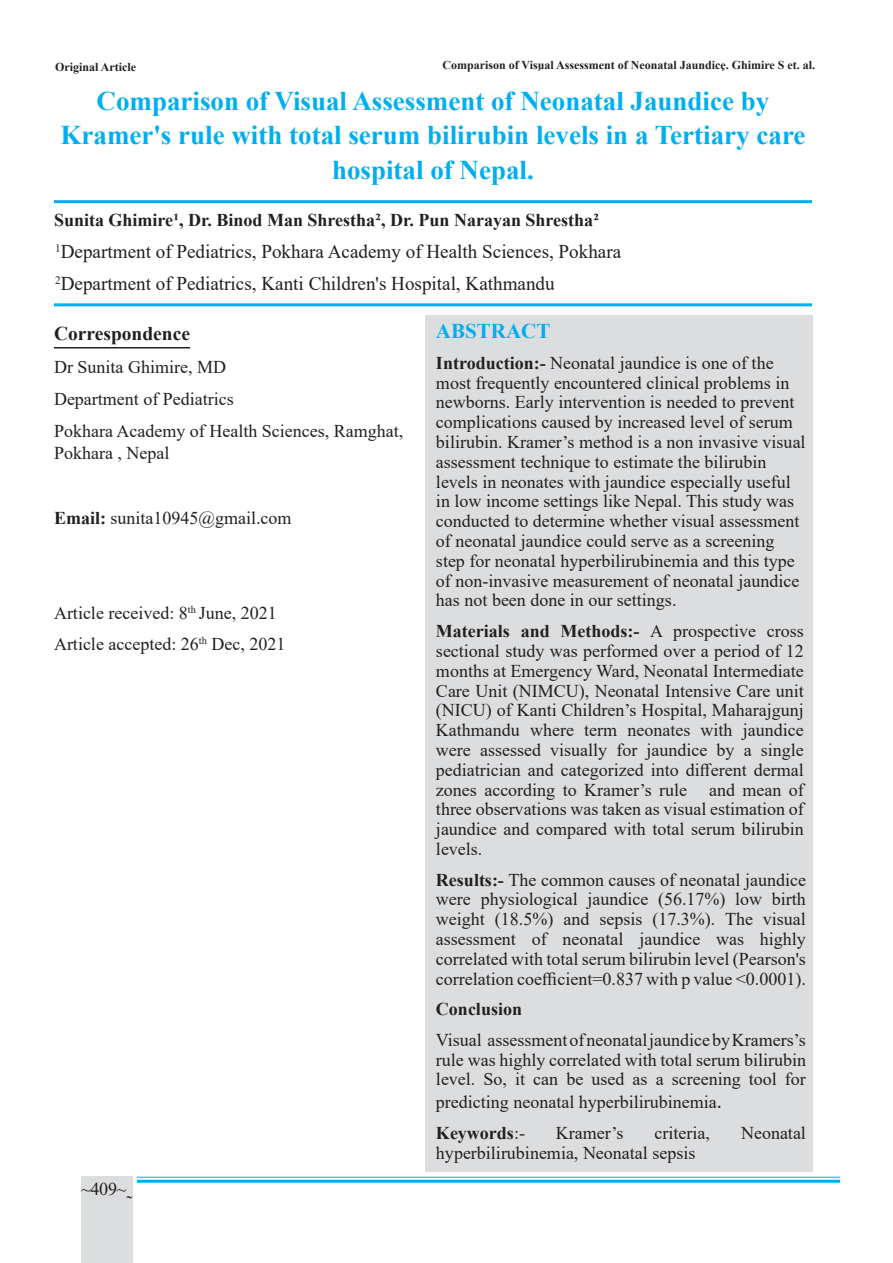
<style>
.page{position:relative;width:893px;height:1263px;background:#fff}
.page>*{position:absolute;margin:0;border:0;box-sizing:border-box;transform-origin:0 0}
.Normal___16_pt_Bold{font:700 27px/34.5px "Times New Roman";color:#00aeef;text-align:center}
.t1{font:700 21px "Times New Roman";color:#00aeef}
.t2{font:19.5px "Times New Roman";color:#231f20}
.t3{font:700 19.5px "Times New Roman";color:#231f20}
.t4{font:18px/19.8px "Times New Roman";color:#231f20;text-align:justify}
.t5{font:700 18px "Times New Roman";color:#231f20}
.Normal___16_pt_Bold-2{font:700 12px "Times New Roman";color:#231f20}
.t6{font:12px "Times New Roman";color:#231f20}
.s1{font-weight:700}
.s2{font-size:21px}
.s3{font-weight:400}
</style>
<div class="page">
<hr style="left:137px;top:1177px;width:703px;height:1px;background:#00aeef">
<hr style="left:137px;top:1180px;width:703px;height:3px;background:#00aeef">
<div style="left:81px;top:1177px;width:51px;height:86px;background:#dcddde"></div>
<hr style="left:54px;top:347px;width:136px;height:1px;background:#231f20">
<hr style="left:54px;top:303px;width:758px;height:3px;background:#00aeef">
<hr style="left:54px;top:200px;width:758px;height:3px;background:#00aeef">
<div style="left:425px;top:315px;width:388px;height:856px;background:#dcddde"></div>
<p class="Normal___16_pt_Bold-2" style="left:55px;top:58px;width:82px">Original Article</p>
<p class="t6" style="left:363px;top:55px;width:447px">Medical Journal of Pokhara Academy of Health Sciences Vol. 4 Issue 2 July-December 2021</p>
<p class="Normal___16_pt_Bold-2" style="left:442px;top:57px;width:374px">Comparison of Visual Assessment of Neonatal Jaundice. Ghimire S et. al.</p>
<p class="Normal___16_pt_Bold" style="left:61px;top:83px;width:746px">Comparison of Visual Assessment of Neonatal Jaundice by<br>Kramer's rule with total serum bilirubin levels in a Tertiary care hospital of Nepal.</p>
<p class="t5" style="left:54px;top:207px;width:547px">Sunita Ghimire1, Dr. Binod Man Shrestha2, Dr. Pun Narayan Shrestha2</p>
<p class="t2" style="left:55px;top:238px;width:568px"><sup>1</sup>Department of Pediatrics, Pokhara Academy of Health Sciences, Pokhara</p>
<p class="t2" style="left:55px;top:270px;width:501px"><sup>2</sup>Department of Pediatrics, Kanti Children's Hospital, Kathmandu</p>
<p class="t3" style="left:54px;top:320px;width:138px">Correspondence</p>
<p class="t4" style="left:54px;top:356px;width:173px">Dr Sunita Ghimire, MD</p>
<p class="t4" style="left:54px;top:389px;width:181px">Department of Pediatrics</p>
<p class="t4" style="left:54px;top:420px;width:351px;line-height:21.6px">Pokhara Academy of Health Sciences, Ramghat,<br>Pokhara , Nepal</p>
<p class="t4" style="left:54px;top:507px;width:239px"><span class="s1">Email:</span> sunita10945@gmail.com</p>
<p class="t4" style="left:54px;top:603px;width:224px">Article received: 8<sup>th</sup> June, 2021</p>
<p class="t4" style="left:54px;top:633px;width:233px">Article accepted: 26<sup>th</sup> Dec, 2021</p>
<p class="t4" style="left:81px;top:1178px;width:53px">~409~˷</p>
<p class="t1" style="left:436px;top:316px;width:116px">ABSTRACT</p>
<p class="t4" style="left:436px;top:352px;width:371px;text-align:left"><span class="s1">Introduction:-</span> Neonatal jaundice is one of the most frequently encountered clinical problems in newborns. Early intervention is needed to prevent complications caused by increased level of serum bilirubin. Kramer’s method is a non invasive visual assessment technique to estimate the bilirubin levels in neonates with jaundice especially useful in low income settings like Nepal. This study was conducted to determine whether visual assessment of neonatal jaundice could serve as a screening step for neonatal hyperbilirubinemia and this type of non-invasive measurement of neonatal jaundice has not been done in our settings.</p>
<p class="t4" style="left:436px;top:621px;width:369px"><span class="s1">Materials and Methods:-</span> A prospective cross sectional study was performed over a period of 12 months at Emergency Ward, Neonatal Intermediate Care Unit (NIMCU), Neonatal Intensive Care unit (NICU) of Kanti Children’s Hospital, Maharajgunj Kathmandu where term neonates with jaundice were assessed visually for jaundice by a single pediatrician and categorized into different dermal zones according to Kramer’s rule and mean of three observations was taken as visual estimation of jaundice and compared with total serum bilirubin levels.</p>
<p class="t4" style="left:436px;top:869px;width:371px"><span class="s1">Results:-</span> The common causes of neonatal jaundice were physiological jaundice (56.17%) low birth weight (18.5%) and sepsis (17.3%). The visual assessment of neonatal jaundice was highly correlated with total serum bilirubin level (Pearson's correlation coefficient=0.837 with p value &lt;0.0001).</p>
<p class="t5" style="left:436px;top:996px;width:88px">Conclusion</p>
<p class="t4" style="left:436px;top:1029px;width:371px">Visual assessment of neonatal jaundice by Kramers’s rule was highly correlated with total serum bilirubin level. So, it can be used as a screening tool for</p>
<p class="t4" style="left:436px;top:1092px;width:288px">predicting neonatal hyperbilirubinemia<span class="s2">.</span></p>
<p class="t5" style="left:436px;top:1120px;width:90px">Keywords<span class="s3">:-</span></p>
<p class="t4" style="left:556px;top:1122px;width:69px">Kramer’s</p>
<p class="t4" style="left:655px;top:1122px;width:57px">criteria,</p>
<p class="t4" style="left:741px;top:1122px;width:66px">Neonatal</p>
<p class="t4" style="left:436px;top:1142px;width:261px">hyperbilirubinemia, Neonatal sepsis</p>
</div>
